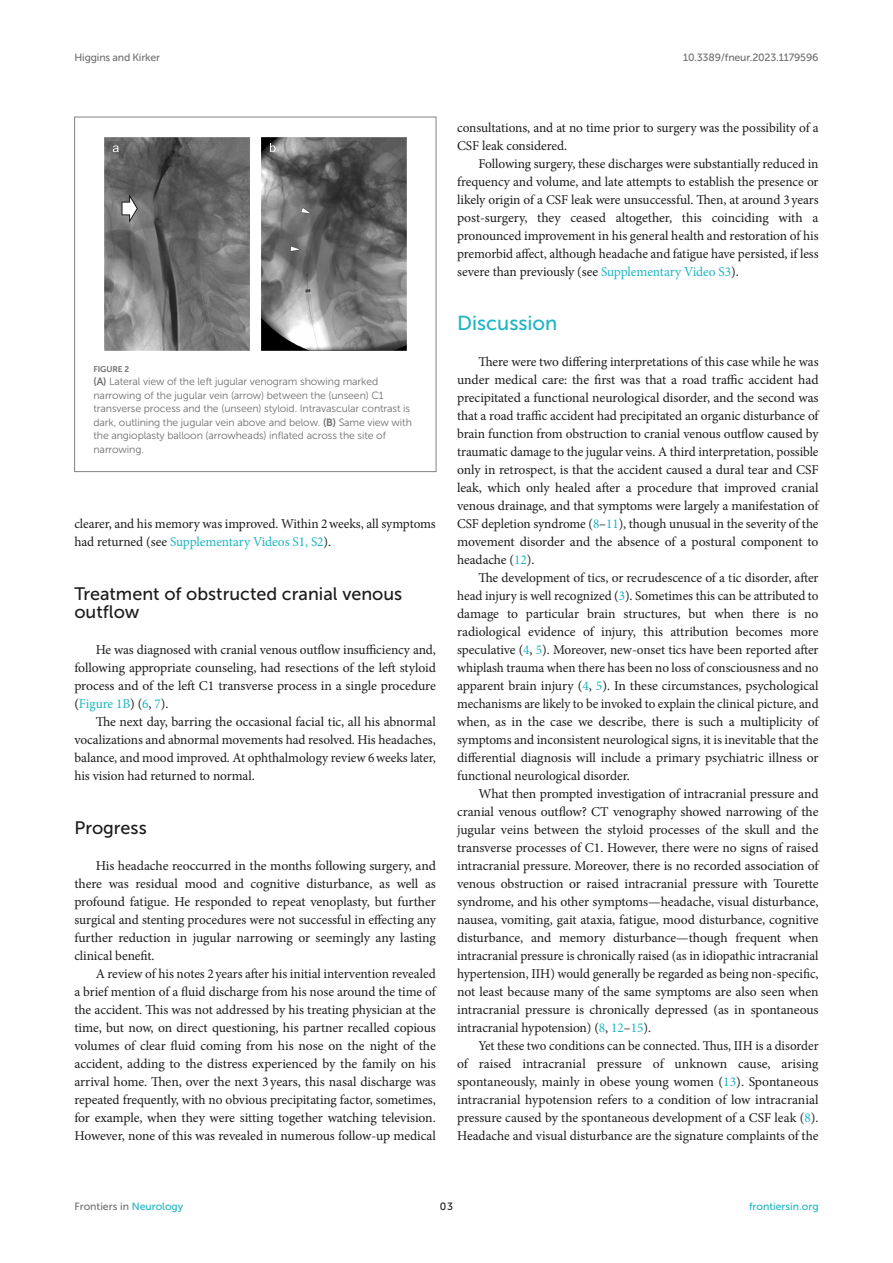
<style>
.page{position:relative;width:893px;height:1263px;background:#fff}
.page>*{position:absolute;margin:0;border:0;box-sizing:border-box;transform-origin:0 0}
.HEAD_1{font:20.25px "Museo Sans 500";color:#1db5c3}
.HEAD_2{font:18px/18px "Museo Sans 500";color:#1b1c1b}
.TEXT{font:13.5px/18px "Minion Pro";letter-spacing:-.005em;color:#1b1c1b;text-align:justify}
.TEXT_FLUSH{font:13.5px/18px "Minion Pro";letter-spacing:-.005em;color:#1b1c1b;text-align:justify}
.FIG_LEG{font:10.5px/13.5px "Museo Sans 300";letter-spacing:-.01em;color:#706f70}
.t1{font:10.5px "Museo Sans 500";letter-spacing:-.015em;color:#706f70}
.t2{font:10.5px "Museo Sans 500";color:#1db5c3}
.t3{font:10.5px "Museo Sans 500";color:#1b1c1b}
.FIG_HD{font:8.25px "Museo Sans 700";letter-spacing:-.01em;color:#706f70}
.s1{font-family:"Museo Sans 700"}
.s2{color:#1db5c3}
</style>
<div class="page">
<img style="left:104px;top:137px;width:303px;height:214px">
<div style="left:74px;top:117px;width:362px;height:355px;border:1px solid #808285"></div>
<p class="t1" style="left:74px;top:51px;width:87px">Higgins and Kirker</p>
<p class="t1" style="left:683px;top:51px;width:137px">10.3389/fneur.2023.1179596</p>
<p class="FIG_HD" style="left:94px;top:364px;width:37px">FIGURE 2</p>
<p class="FIG_LEG" style="left:94px;top:375px;width:320px"><span class="s1">(A)</span> Lateral view of the left jugular venogram showing marked narrowing of the jugular vein (arrow) between the (unseen) C1 transverse process and the (unseen) styloid. Intravascular contrast is dark, outlining the jugular vein above and below. <span class="s1">(B)</span> Same view with the angioplasty balloon (arrowheads) inflated across the site of narrowing.</p>
<p class="TEXT_FLUSH" style="left:74px;top:515px;width:363px">clearer, and his memory was improved. Within 2weeks, all symptoms had returned (see <span class="s2">Supplementary Videos S1, S2</span>).</p>
<p class="HEAD_2" style="left:74px;top:585px;width:329px">Treatment of obstructed cranial venous outflow</p>
<p class="TEXT_FLUSH" style="left:74px;top:641px;width:363px;text-indent:21px">He was diagnosed with cranial venous outflow insufficiency and, following appropriate counseling, had resections of the left styloid process and of the left C1 transverse process in a single procedure (<span class="s2">Figure 1B</span>) (<span class="s2">6</span>, <span class="s2">7</span>).</p>
<p class="TEXT" style="left:74px;top:713px;width:363px;text-indent:21px">The next day, barring the occasional facial tic, all his abnormal vocalizations and abnormal movements had resolved. His headaches, balance, and mood improved. At ophthalmology review 6weeks later, his vision had returned to normal.</p>
<p class="HEAD_2" style="left:74px;top:819px;width:74px">Progress</p>
<p class="TEXT_FLUSH" style="left:74px;top:857px;width:363px;text-indent:21px">His headache reoccurred in the months following surgery, and there was residual mood and cognitive disturbance, as well as profound fatigue. He responded to repeat venoplasty, but further surgical and stenting procedures were not successful in effecting any further reduction in jugular narrowing or seemingly any lasting clinical benefit.</p>
<p class="TEXT" style="left:74px;top:965px;width:363px;text-indent:21px">A review of his notes 2years after his initial intervention revealed a brief mention of a fluid discharge from his nose around the time of the accident. This was not addressed by his treating physician at the time, but now, on direct questioning, his partner recalled copious volumes of clear fluid coming from his nose on the night of the accident, adding to the distress experienced by the family on his arrival home. Then, over the next 3years, this nasal discharge was repeated frequently, with no obvious precipitating factor, sometimes, for example, when they were sitting together watching television.<br>However, none of this was revealed in numerous follow-up medical</p>
<p class="TEXT" style="left:457px;top:119px;width:363px">consultations, and at no time prior to surgery was the possibility of a<br>CSF leak considered.</p>
<p class="TEXT" style="left:457px;top:155px;width:363px;text-indent:21px">Following surgery, these discharges were substantially reduced in frequency and volume, and late attempts to establish the presence or likely origin of a CSF leak were unsuccessful. Then, at around 3years post-surgery, they ceased altogether, this coinciding with a pronounced improvement in his general health and restoration of his premorbid affect, although headache and fatigue have persisted, if less severe than previously (see <span class="s2">Supplementary Video S3</span>).</p>
<p class="HEAD_1" style="left:457px;top:312px;width:102px">Discussion</p>
<p class="TEXT_FLUSH" style="left:457px;top:353px;width:363px;text-indent:21px">There were two differing interpretations of this case while he was under medical care: the first was that a road traffic accident had precipitated a functional neurological disorder, and the second was that a road traffic accident had precipitated an organic disturbance of brain function from obstruction to cranial venous outflow caused by traumatic damage to the jugular veins. A third interpretation, possible only in retrospect, is that the accident caused a dural tear and CSF leak, which only healed after a procedure that improved cranial venous drainage, and that symptoms were largely a manifestation of CSF depletion syndrome (<span class="s2">8</span>–<span class="s2">11</span>), though unusual in the severity of the movement disorder and the absence of a postural component to headache (<span class="s2">12</span>).</p>
<p class="TEXT" style="left:457px;top:569px;width:363px;text-indent:21px">The development of tics, or recrudescence of a tic disorder, after head injury is well recognized (<span class="s2">3</span>). Sometimes this can be attributed to damage to particular brain structures, but when there is no radiological evidence of injury, this attribution becomes more speculative (<span class="s2">4</span>, <span class="s2">5</span>). Moreover, new-onset tics have been reported after whiplash trauma when there has been no loss of consciousness and no apparent brain injury (<span class="s2">4</span>, <span class="s2">5</span>). In these circumstances, psychological mechanisms are likely to be invoked to explain the clinical picture, and when, as in the case we describe, there is such a multiplicity of symptoms and inconsistent neurological signs, it is inevitable that the differential diagnosis will include a primary psychiatric illness or functional neurological disorder.</p>
<p class="TEXT" style="left:457px;top:785px;width:363px;text-indent:21px">What then prompted investigation of intracranial pressure and cranial venous outflow? CT venography showed narrowing of the jugular veins between the styloid processes of the skull and the transverse processes of C1. However, there were no signs of raised intracranial pressure. Moreover, there is no recorded association of venous obstruction or raised intracranial pressure with Tourette syndrome, and his other symptoms—headache, visual disturbance, nausea, vomiting, gait ataxia, fatigue, mood disturbance, cognitive disturbance, and memory disturbance—though frequent when intracranial pressure is chronically raised (as in idiopathic intracranial hypertension, IIH) would generally be regarded as being non-specific, not least because many of the same symptoms are also seen when intracranial pressure is chronically depressed (as in spontaneous intracranial hypotension) (<span class="s2">8</span>, <span class="s2">12</span>–<span class="s2">15</span>).</p>
<p class="TEXT" style="left:457px;top:1037px;width:363px;text-indent:21px">Yet these two conditions can be connected. Thus, IIH is a disorder of raised intracranial pressure of unknown cause, arising spontaneously, mainly in obese young women (<span class="s2">13</span>). Spontaneous intracranial hypotension refers to a condition of low intracranial pressure caused by the spontaneous development of a CSF leak (<span class="s2">8</span>).<br>Headache and visual disturbance are the signature complaints of the</p>
<p class="t1" style="left:74px;top:1200px;width:110px">Frontiers in <span class="s2">Neurology</span></p>
<p class="t3" style="left:440px;top:1200px;width:15px">03</p>
<p class="t2" style="left:749px;top:1200px;width:71px">frontiersin.org</p>
</div>
